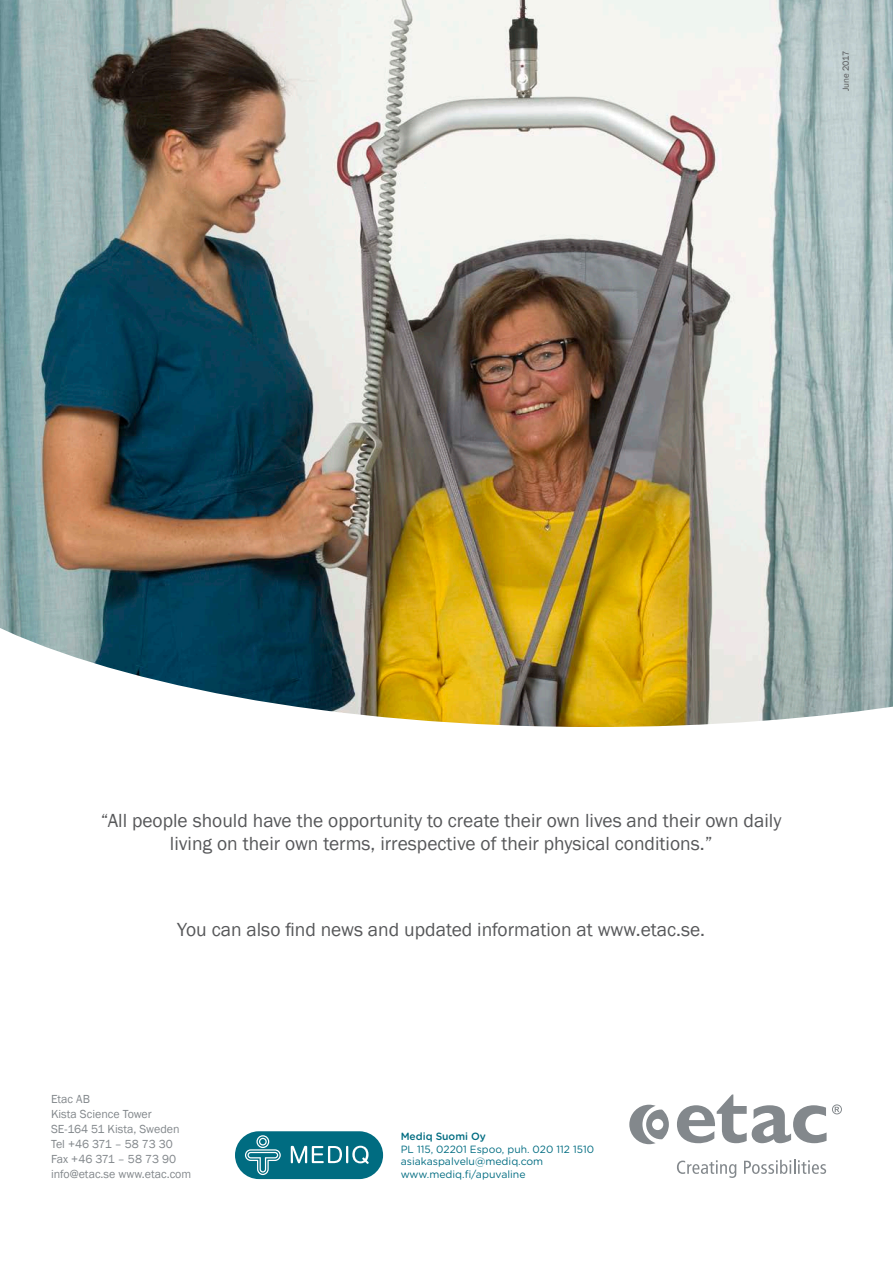
<style>
.page{position:relative;width:893px;height:1263px;background:#fff}
.page>*{position:absolute;margin:0;border:0;box-sizing:border-box;transform-origin:0 0}
.t1{font:19.5px/22.5px "Franklin Gothic";color:#57585a;text-align:center}
.t2{font:12px/15px "Franklin Gothic";color:#83888c}
.t3{font:10.5px/12.5px "Gotham Rounded";color:#006c81}
.t4{font:500 10.5px "Gotham Rounded";color:#006c81}
.t5{font:9px "Franklin Gothic";color:#57585a}
</style>
<div class="page">
<img style="left:0;top:0;width:893px;height:618px">
<svg style="left:0;top:618px;width:893px;height:558px"></svg>
<svg style="left:677px;top:1094px;width:165px;height:49px"></svg>
<svg style="left:629px;top:1105px;width:40px;height:39px"></svg>
<svg style="left:677px;top:1160px;width:59px;height:18px"></svg>
<svg style="left:744px;top:1160px;width:82px;height:14px"></svg>
<svg style="left:232px;top:1128px;width:154px;height:52px"></svg>
<p class="t5" style="left:840px;top:91px;width:42px;rotate:-90deg">June 2017</p>
<p class="t1" style="left:101px;top:810px;width:682px">“All people should have the opportunity to create their own lives and their own daily living on their own terms, irrespective of their physical conditions.”</p>
<p class="t1" style="left:177px;top:919px;width:529px">You can also find news and updated information at www.etac.se.</p>
<p class="t2" style="left:51px;top:1092px;width:142px">Etac AB<br>Kista Science Tower<br>SE-164 51 Kista, Sweden<br>Tel +46 371 – 58 73 30<br>Fax +46 371 – 58 73 90 info@etac.se www.etac.com</p>
<p class="t4" style="left:401px;top:1129px;width:87px">Mediq Suomi Oy</p>
<p class="t3" style="left:401px;top:1142px;width:195px">PL 115, 02201 Espoo, puh. 020 112 1510 asiakaspalvelu@mediq.com www.mediq.fi/apuvaline</p>
</div>
